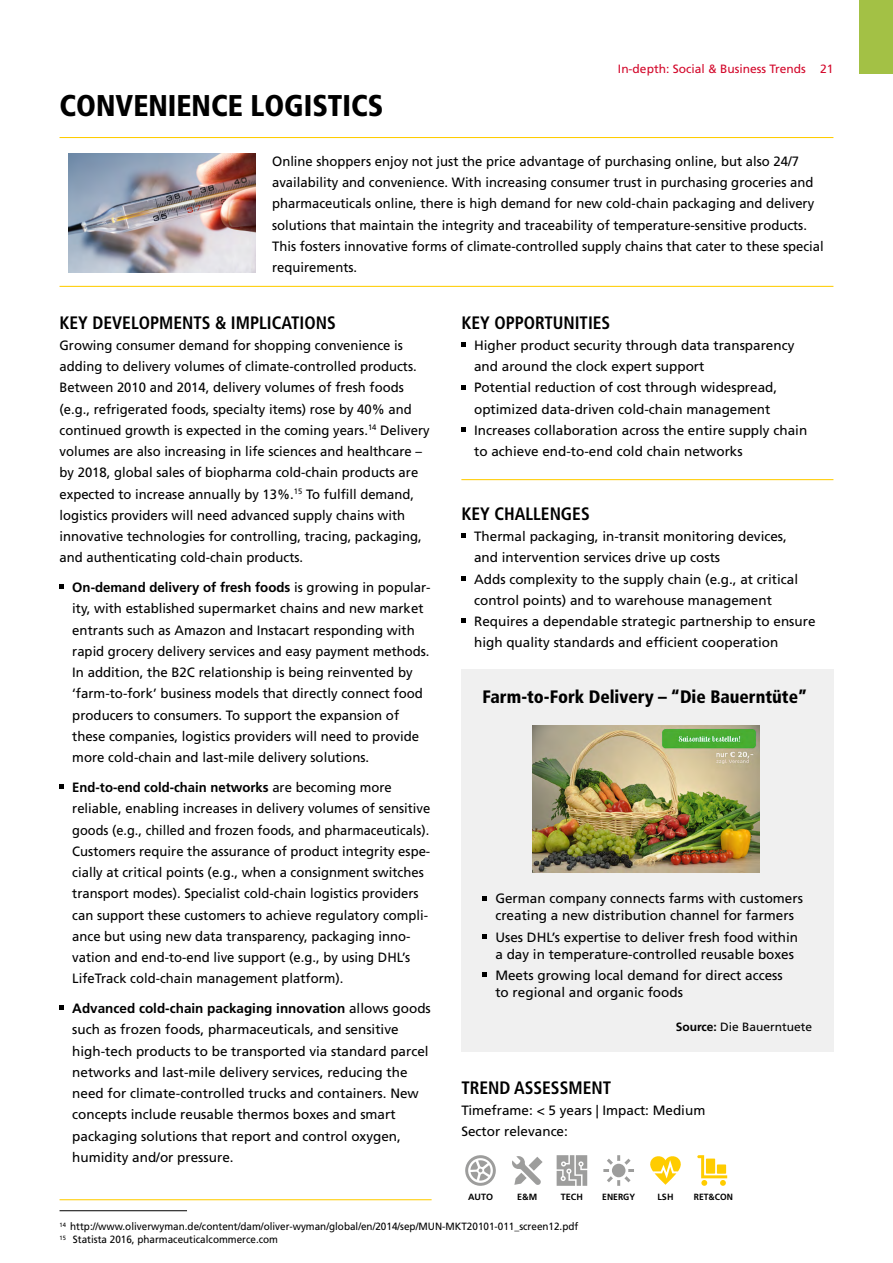
<style>
.page{position:relative;width:893px;height:1263px;background:#fff}
.page>*{position:absolute;margin:0;border:0;box-sizing:border-box;transform-origin:0 0}
.t1{font:900 condensed 30px "Frutiger LT Std";color:#000}
.t2{font:700 condensed 18px "Frutiger LT Std";color:#000}
.t3{font:900 condensed 18px "Frutiger LT Std";color:#000}
.t4{font:13.5px/21.3px "Frutiger LT Std";color:#000}
.t5{font:12px "Frutiger LT Std";color:#d3072a}
.t6{font:12px "Frutiger LT Std";color:#000}
.t7{font:10.5px/12.8px "Frutiger LT Std";color:#000;scale:.94 1}
.t8{font:700 9px "Frutiger LT Std";color:#000}
.t9{font:700 9px "Frutiger LT Std";color:#000;scale:.95 1}
.s1{font-weight:700}
</style>
<div class="page">
<svg style="left:60px;top:585px;width:4px;height:4px"></svg>
<svg style="left:60px;top:784px;width:4px;height:5px"></svg>
<svg style="left:60px;top:1006px;width:4px;height:4px"></svg>
<div style="left:461px;top:669px;width:372px;height:382px;background:#f0f0f0"></div>
<svg style="left:483px;top:896px;width:4px;height:4px"></svg>
<svg style="left:483px;top:934px;width:4px;height:4px"></svg>
<svg style="left:483px;top:972px;width:4px;height:5px"></svg>
<img style="left:532px;top:726px;width:227px;height:146px">
<svg style="left:461px;top:342px;width:5px;height:5px"></svg>
<svg style="left:461px;top:385px;width:5px;height:4px"></svg>
<svg style="left:461px;top:427px;width:5px;height:5px"></svg>
<svg style="left:461px;top:534px;width:5px;height:4px"></svg>
<svg style="left:461px;top:576px;width:5px;height:5px"></svg>
<svg style="left:461px;top:619px;width:5px;height:4px"></svg>
<hr style="left:60px;top:137px;width:773px;height:1px;background:#fc0">
<hr style="left:60px;top:286px;width:773px;height:1px;background:#fc0">
<img style="left:68px;top:153px;width:187px;height:119px">
<hr style="left:461px;top:479px;width:372px;height:1px;background:#fc0">
<hr style="left:60px;top:1199px;width:372px;height:1px;background:#fc0">
<svg style="left:465px;top:1155px;width:31px;height:31px"></svg>
<svg style="left:512px;top:1156px;width:31px;height:29px"></svg>
<svg style="left:557px;top:1155px;width:30px;height:31px"></svg>
<svg style="left:603px;top:1155px;width:31px;height:31px"></svg>
<div style="left:612px;top:1164px;width:13px;height:13px;background:#9d9d9c;border-radius:50%"></div>
<svg style="left:697px;top:1155px;width:30px;height:31px"></svg>
<svg style="left:650px;top:1156px;width:31px;height:29px"></svg>
<hr style="left:60px;top:1210px;width:127px;height:1px;background:#000">
<div style="left:859px;top:0;width:34px;height:74px;background:#a3c145"></div>
<h1 class="t1" style="left:60px;top:87px;width:325px">CONVENIENCE LOGISTICS</h1>
<p class="t5" style="left:618px;top:62px;width:217px">In-depth: Social &amp; Business Trends 21</p>
<p class="t4" style="left:272px;top:151px;width:553px">Online shoppers enjoy not just the price advantage of purchasing online, but also 24/7 availability and convenience. With increasing consumer trust in purchasing groceries and pharmaceuticals online, there is high demand for new cold-chain packaging and delivery solutions that maintain the integrity and traceability of temperature-sensitive products.<br>This fosters innovative forms of climate-controlled supply chains that cater to these special requirements.</p>
<h2 class="t2" style="left:60px;top:312px;width:278px">KEY DEVELOPMENTS &amp; IMPLICATIONS</h2>
<p class="t4" style="left:60px;top:334px;width:372px">Growing consumer demand for shopping convenience is adding to delivery volumes of climate-controlled products.<br>Between 2010 and 2014, delivery volumes of fresh foods (e.g., refrigerated foods, specialty items) rose by 40% and continued growth is expected in the coming years.<sup>14</sup> Delivery volumes are also increasing in life sciences and healthcare – by 2018, global sales of biopharma cold-chain products are expected to increase annually by 13%.<sup>15</sup> To fulfill demand, logistics providers will need advanced supply chains with innovative technologies for controlling, tracing, packaging, and authenticating cold-chain products.</p>
<p class="t4" style="left:72px;top:577px;width:360px"><span class="s1">On-demand delivery of fresh foods</span> is growing in popular&shy;ity, with established supermarket chains and new market entrants such as Amazon and Instacart responding with rapid grocery delivery services and easy payment methods.<br>In addition, the B2C relationship is being reinvented by ‘farm-to-fork’ business models that directly connect food producers to consumers. To support the expansion of these companies, logistics providers will need to provide more cold-chain and last-mile delivery solutions.</p>
<p class="t4" style="left:72px;top:777px;width:360px"><span class="s1">End-to-end cold-chain networks</span> are becoming more reliable, enabling increases in delivery volumes of sensitive goods (e.g., chilled and frozen foods, and pharmaceuticals).<br>Customers require the assurance of product integrity espe&shy;cially at critical points (e.g., when a consignment switches transport modes). Specialist cold-chain logistics providers can support these customers to achieve regulatory compli&shy;ance but using new data transparency, packaging inno&shy;vation and end-to-end live support (e.g., by using DHL’s LifeTrack cold-chain management platform).</p>
<p class="t4" style="left:72px;top:998px;width:360px"><span class="s1">Advanced cold-chain packaging innovation</span> allows goods such as frozen foods, pharmaceuticals, and sensitive high-tech products to be transported via standard parcel networks and last-mile delivery services, reducing the need for climate-controlled trucks and containers. New concepts include reusable thermos boxes and smart packaging solutions that report and control oxygen, humidity and/or pressure.</p>
<h2 class="t2" style="left:461px;top:312px;width:150px">KEY OPPORTUNITIES</h2>
<p class="t4" style="left:474px;top:334px;width:335px">Higher product security through data transparency and around the clock expert support<br>Potential reduction of cost through widespread, optimized data-driven cold-chain management Increases collaboration across the entire supply chain to achieve end-to-end cold chain networks</p>
<h2 class="t2" style="left:461px;top:503px;width:130px">KEY CHALLENGES</h2>
<p class="t4" style="left:474px;top:526px;width:343px">Thermal packaging, in-transit monitoring devices,<br>and intervention services drive up costs<br>Adds complexity to the supply chain (e.g., at critical control points) and to warehouse management Requires a dependable strategic partnership to ensure high quality standards and efficient cooperation</p>
<h2 class="t3" style="left:483px;top:686px;width:326px">Farm-to-Fork Delivery – “Die Bauerntüte”</h2>
<p class="t4" style="left:495px;top:890px;width:309px;line-height:17px">German company connects farms with customers creating a new distribution channel for farmers</p>
<p class="t4" style="left:495px;top:928px;width:304px;line-height:17px">Uses DHL’s expertise to deliver fresh food within a day in temperature-controlled reusable boxes</p>
<p class="t4" style="left:495px;top:967px;width:289px;line-height:17px">Meets growing local demand for direct access to regional and organic foods</p>
<p class="t6" style="left:676px;top:1020px;width:138px"><span class="s1">Source:</span> Die Bauerntuete</p>
<h2 class="t2" style="left:461px;top:1077px;width:151px">TREND ASSESSMENT</h2>
<p class="t4" style="left:461px;top:1100px;width:245px">Timeframe: &lt; 5 years | Impact: Medium<br>Sector relevance:</p>
<p class="t8" style="left:468px;top:1192px;width:27px">AUTO</p>
<p class="t8" style="left:517px;top:1192px;width:21px">E&amp;M</p>
<p class="t8" style="left:561px;top:1192px;width:24px">TECH</p>
<p class="t9" style="left:602px;top:1192px;width:36px">ENERGY</p>
<p class="t8" style="left:657px;top:1192px;width:18px">LSH</p>
<p class="t9" style="left:694px;top:1192px;width:43px">RET&amp;CON</p>
<p class="t7" style="left:60px;top:1220px;width:553px"><sup>14</sup> http://www.oliverwyman.de/content/dam/oliver-wyman/global/en/2014/sep/MUN-MKT20101-011_screen12.pdf<br><sup>15</sup> Statista 2016, pharmaceuticalcommerce.com</p>
</div>
